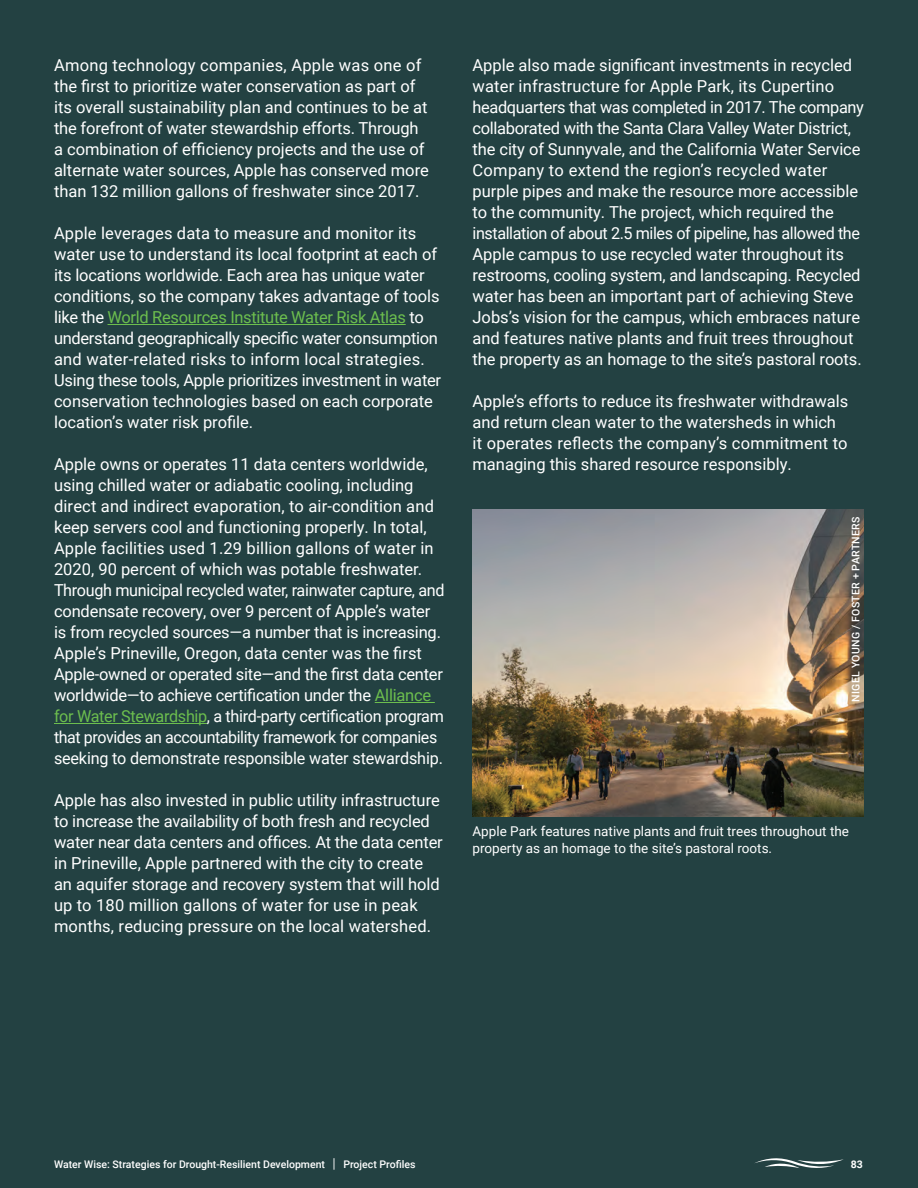
<style>
.page{position:relative;width:918px;height:1188px;background:#234142}
.page>*{position:absolute;margin:0;border:0;box-sizing:border-box;transform-origin:0 0}
.BODY_TXT_-_first_P{font:16.5px/21px "Roboto";color:#fff}
.t1{font:13.5px/16.5px "Roboto";color:#fff}
.t2{font:500 10.5px "Roboto";color:#fff}
.t3{font:500 10.5px "Roboto";letter-spacing:.035em;color:#fff}
.t4{font:700 10.5px "Roboto";color:#fff}
.s1{color:#6cbe4e}
.s2{font-size:13.65px}
</style>
<div class="page">
<hr style="left:108px;top:324px;width:298px;height:1px;background:#6cbe4e">
<hr style="left:375px;top:702px;width:60px;height:1px;background:#6cbe4e">
<hr style="left:54px;top:723px;width:153px;height:1px;background:#6cbe4e">
<img style="left:472px;top:509px;width:392px;height:307px">
<svg style="left:755px;top:1158px;width:89px;height:10px"></svg>
<p class="BODY_TXT_-_first_P" style="left:54px;top:54px;width:377px">Among technology companies, Apple was one of the first to prioritize water conservation as part of its overall sustainability plan and continues to be at the forefront of water stewardship efforts. Through a combination of efficiency projects and the use of alternate water sources, Apple has conserved more than 132 million gallons of freshwater since 2017.</p>
<p class="BODY_TXT_-_first_P" style="left:54px;top:222px;width:389px">Apple leverages data to measure and monitor its water use to understand its local footprint at each of its locations worldwide. Each area has unique water conditions, so the company takes advantage of tools like the <span class="s1">World Resources Institute Water Risk Atlas</span> to understand geographically specific water consumption and water-related risks to inform local strategies.<br>Using these tools, Apple prioritizes investment in water conservation technologies based on each corporate location’s water risk profile.</p>
<p class="BODY_TXT_-_first_P" style="left:54px;top:453px;width:392px">Apple owns or operates 11 data centers worldwide, using chilled water or adiabatic cooling, including direct and indirect evaporation, to air-condition and keep servers cool and functioning properly. In total, Apple facilities used 1.29 billion gallons of water in 2020, 90 percent of which was potable freshwater.<br>Through municipal recycled water, rainwater capture, and condensate recovery, over 9 percent of Apple’s water is from recycled sources—a number that is increasing.<br>Apple’s Prineville, Oregon, data center was the first Apple-owned or operated site—and the first data center worldwide—to achieve certification under the <span class="s1">Alliance for Water Stewardship</span>, a third-party certification program that provides an accountability framework for companies seeking to demonstrate responsible water stewardship.</p>
<p class="BODY_TXT_-_first_P" style="left:54px;top:789px;width:390px">Apple has also invested in public utility infrastructure to increase the availability of both fresh and recycled water near data centers and offices. At the data center in Prineville, Apple partnered with the city to create an aquifer storage and recovery system that will hold up to 180 million gallons of water for use in peak months, reducing pressure on the local watershed.</p>
<p class="BODY_TXT_-_first_P" style="left:472px;top:54px;width:393px">Apple also made significant investments in recycled water infrastructure for Apple Park, its Cupertino headquarters that was completed in 2017. The company collaborated with the Santa Clara Valley Water District, the city of Sunnyvale, and the California Water Service Company to extend the region’s recycled water purple pipes and make the resource more accessible to the community. The project, which required the installation of about 2.5 miles of pipeline, has allowed the Apple campus to use recycled water throughout its restrooms, cooling system, and landscaping. Recycled water has been an important part of achieving Steve Jobs’s vision for the campus, which embraces nature and features native plants and fruit trees throughout the property as an homage to the site’s pastoral roots.</p>
<p class="BODY_TXT_-_first_P" style="left:472px;top:390px;width:377px">Apple’s efforts to reduce its freshwater withdrawals and return clean water to the watersheds in which it operates reflects the company’s commitment to managing this shared resource responsibly.</p>
<p class="t3" style="left:848px;top:702px;width:187px;rotate:-90deg">NIGEL YOUNG / FOSTER + PARTNERS</p>
<p class="t1" style="left:472px;top:823px;width:378px">Apple Park features native plants and fruit trees throughout the property as an homage to the site’s pastoral roots.</p>
<p class="t2" style="left:54px;top:1156px;width:363px">Water Wise: Strategies for Drought-Resilient Development <span class="s2">|</span> Project Profiles</p>
<p class="t4" style="left:851px;top:1156px;width:14px">83</p>
</div>
